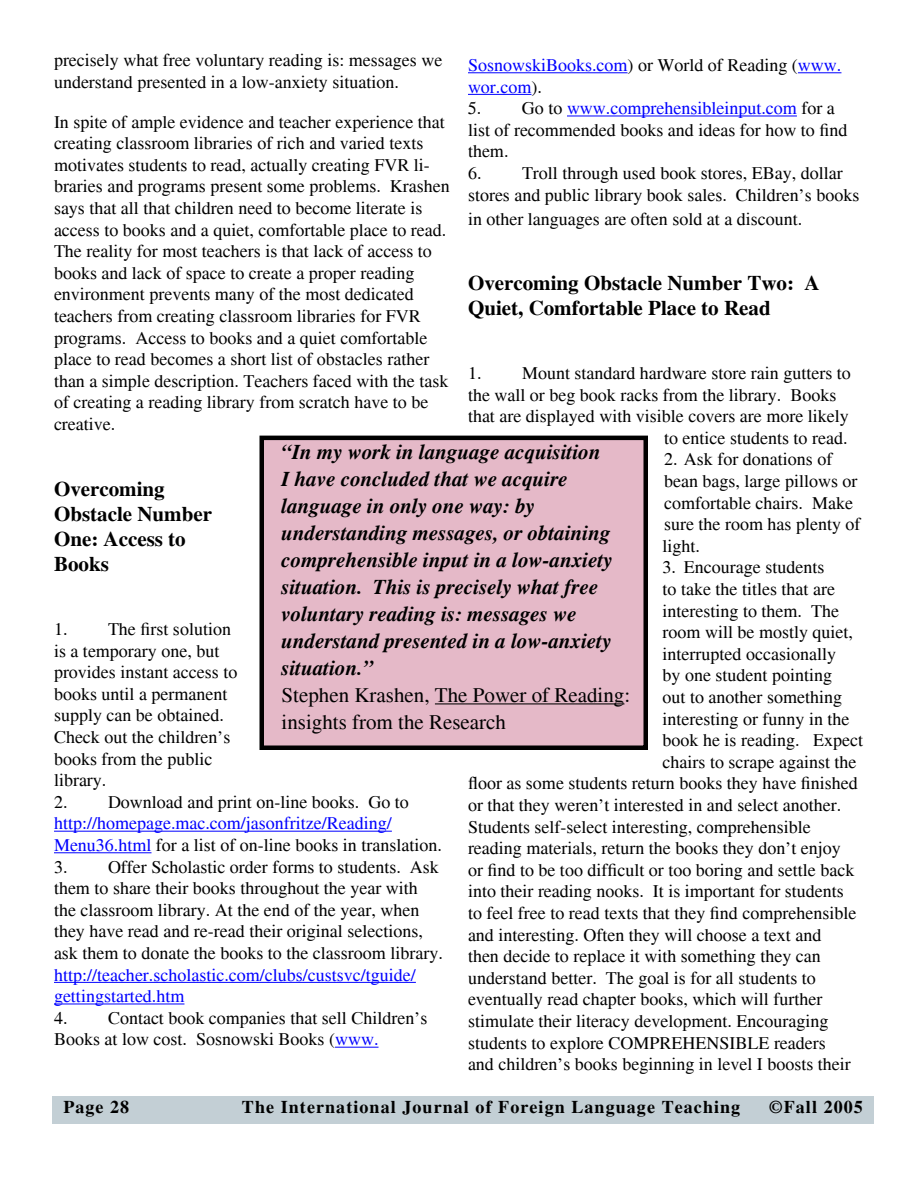
<style>
.page{position:relative;width:918px;height:1188px;background:#fff}
.page>*{position:absolute;margin:0;border:0;box-sizing:border-box;transform-origin:0 0}
.t1{font:italic 700 21px/27px "Times";color:#000}
.t2{font:700 21px/25.2px "Times";color:#000}
.t3{font:21px/27px "Times";color:#000}
.t4{font:18px/21.6px "Times";color:#000}
.t5{font:18px/21.6px "Times";color:#00f}
.t6{font:700 18px "Times";letter-spacing:.06em;color:#000}
.s1{color:#000}
.s2{color:#00f}
</style>
<div class="page">
<hr style="left:54px;top:831px;width:338px;height:1px;background:#00f">
<hr style="left:54px;top:852px;width:97px;height:1px;background:#00f">
<hr style="left:54px;top:982px;width:362px;height:1px;background:#00f">
<hr style="left:54px;top:1004px;width:130px;height:1px;background:#00f">
<hr style="left:335px;top:1047px;width:44px;height:1px;background:#00f">
<hr style="left:468px;top:72px;width:160px;height:1px;background:#00f">
<hr style="left:798px;top:72px;width:43px;height:1px;background:#00f">
<hr style="left:468px;top:94px;width:63px;height:1px;background:#00f">
<hr style="left:567px;top:116px;width:230px;height:1px;background:#00f">
<div style="left:52px;top:1096px;width:822px;height:28px;background:#c3cfd5"></div>
<div style="left:262px;top:438px;width:384px;height:310px;background:#e5b9c8"></div>
<hr style="left:435px;top:703px;width:189px;height:1px;background:#000">
<div style="left:260px;top:436px;width:388px;height:314px;border:4px solid #000"></div>
<p class="t4" style="left:54px;top:50px;width:390px">precisely what free voluntary reading is: messages we understand presented in a low-anxiety situation.</p>
<p class="t4" style="left:54px;top:111px;width:397px">In spite of ample evidence and teacher experience that creating classroom libraries of rich and varied texts motivates students to read, actually creating FVR li&shy;braries and programs present some problems. Krashen says that all that children need to become literate is access to books and a quiet, comfortable place to read.<br>The reality for most teachers is that lack of access to books and lack of space to create a proper reading environment prevents many of the most dedicated teachers from creating classroom libraries for FVR programs. Access to books and a quiet comfortable place to read becomes a short list of obstacles rather than a simple description. Teachers faced with the task of creating a reading library from scratch have to be creative.</p>
<p class="t5" style="left:468px;top:54px;width:375px">SosnowskiBooks.com<span class="s1">) or World of Reading (</span>www. wor.com<span class="s1">).</span></p>
<p class="t4" style="left:468px;top:98px;width:381px">5. Go to <span class="s2">www.comprehensibleinput.com</span> for a list of recommended books and ideas for how to find them.</p>
<p class="t4" style="left:468px;top:162px;width:393px">6. Troll through used book stores, EBay, dollar stores and public library book sales. Children’s books</p>
<p class="t4" style="left:468px;top:208px;width:336px">in other languages are often sold at a discount.</p>
<p class="t2" style="left:468px;top:271px;width:353px">Overcoming Obstacle Number Two: A<br>Quiet, Comfortable Place to Read</p>
<p class="t4" style="left:468px;top:362px;width:384px">1. Mount standard hardware store rain gutters to</p>
<p class="t4" style="left:468px;top:384px;width:370px">the wall or beg book racks from the library. Books</p>
<p class="t4" style="left:468px;top:406px;width:382px">that are displayed with visible covers are more likely</p>
<p class="t4" style="left:664px;top:427px;width:185px">to entice students to read.</p>
<p class="t4" style="left:663px;top:449px;width:199px">2. Ask for donations of bean bags, large pillows or comfortable chairs. Make sure the room has plenty of light.</p>
<p class="t4" style="left:663px;top:557px;width:163px">3. Encourage students</p>
<p class="t4" style="left:663px;top:578px;width:174px">to take the titles that are</p>
<p class="t4" style="left:663px;top:600px;width:178px">interesting to them. The</p>
<p class="t4" style="left:663px;top:622px;width:192px">room will be mostly quiet,</p>
<p class="t4" style="left:663px;top:643px;width:175px">interrupted occasionally</p>
<p class="t4" style="left:663px;top:665px;width:171px">by one student pointing</p>
<p class="t4" style="left:663px;top:686px;width:181px">out to another something</p>
<p class="t4" style="left:663px;top:708px;width:188px">interesting or funny in the</p>
<p class="t4" style="left:663px;top:730px;width:202px">book he is reading. Expect</p>
<p class="t4" style="left:663px;top:751px;width:195px">chairs to scrape against the</p>
<p class="t4" style="left:468px;top:773px;width:391px">floor as some students return books they have finished</p>
<p class="t4" style="left:468px;top:794px;width:375px">or that they weren’t interested in and select another.</p>
<p class="t4" style="left:468px;top:816px;width:344px">Students self-select interesting, comprehensible</p>
<p class="t4" style="left:468px;top:838px;width:374px">reading materials, return the books they don’t enjoy</p>
<p class="t4" style="left:468px;top:859px;width:388px">or find to be too difficult or too boring and settle back</p>
<p class="t4" style="left:468px;top:881px;width:377px">into their reading nooks. It is important for students</p>
<p class="t4" style="left:468px;top:902px;width:390px">to feel free to read texts that they find comprehensible</p>
<p class="t4" style="left:468px;top:924px;width:355px">and interesting. Often they will choose a text and</p>
<p class="t4" style="left:468px;top:946px;width:354px">then decide to replace it with something they can</p>
<p class="t4" style="left:468px;top:967px;width:349px">understand better. The goal is for all students to</p>
<p class="t4" style="left:468px;top:989px;width:356px">eventually read chapter books, which will further</p>
<p class="t4" style="left:468px;top:1010px;width:362px">stimulate their literacy development. Encouraging</p>
<p class="t4" style="left:468px;top:1032px;width:359px">students to explore COMPREHENSIBLE readers</p>
<p class="t4" style="left:468px;top:1054px;width:384px">and children’s books beginning in level I boosts their</p>
<p class="t1" style="left:282px;top:439px;width:333px">“In my work in language acquisition I have concluded that we acquire language in only one way: by understanding messages, or obtaining comprehensible input in a low-anxiety situation. This is precisely what free voluntary reading is: messages we understand presented in a low-anxiety situation.”</p>
<p class="t3" style="left:282px;top:682px;width:350px">Stephen Krashen, The Power of Reading: insights from the Research</p>
<p class="t2" style="left:54px;top:476px;width:160px">Overcoming<br>Obstacle Number<br>One: Access to<br>Books</p>
<p class="t4" style="left:54px;top:618px;width:185px">1. The first solution is a temporary one, but provides instant access to books until a permanent supply can be obtained.<br>Check out the children’s books from the public library.</p>
<p class="t4" style="left:54px;top:791px;width:356px">2. Download and print on-line books. Go to</p>
<p class="t5" style="left:54px;top:813px;width:389px">http://homepage.mac.com/jasonfritze/Reading/<br>Menu36.html <span class="s1">for a list of on-line books in translation.</span></p>
<p class="t4" style="left:54px;top:856px;width:390px">3. Offer Scholastic order forms to students. Ask them to share their books throughout the year with the classroom library. At the end of the year, when they have read and re-read their original selections, ask them to donate the books to the classroom library.</p>
<p class="t5" style="left:54px;top:964px;width:363px">http://teacher.scholastic.com/clubs/custsvc/tguide/ gettingstarted.htm</p>
<p class="t4" style="left:54px;top:1007px;width:375px">4. Contact book companies that sell Children’s<br>Books at low cost. Sosnowski Books (<span class="s2">www.</span></p>
<p class="t6" style="left:63px;top:1096px;width:67px">Page 28</p>
<p class="t6" style="left:242px;top:1096px;width:500px">The International Journal of Foreign Language Teaching</p>
<p class="t6" style="left:769px;top:1096px;width:95px">©Fall 2005</p>
</div>
